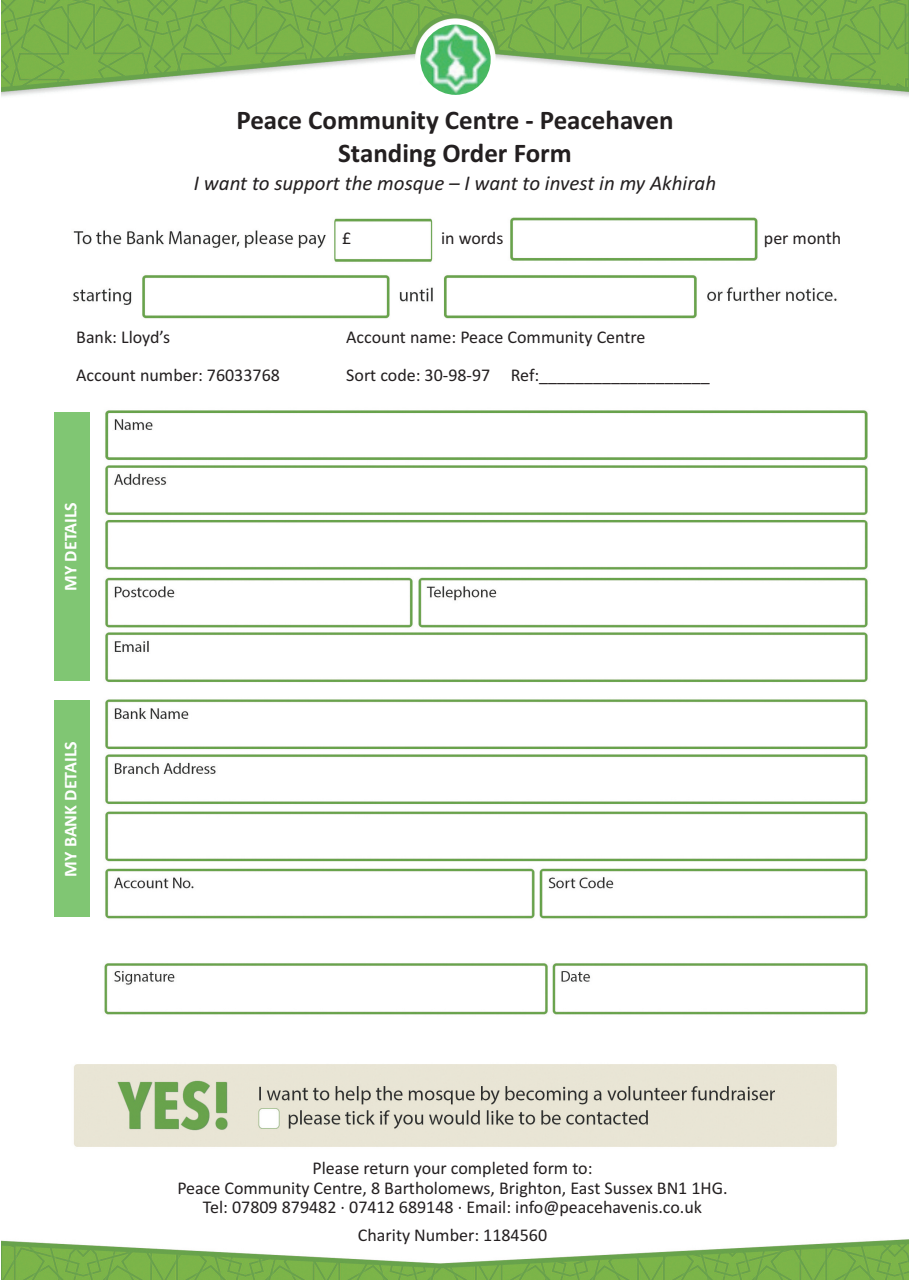
<style>
.page{position:relative;width:910px;height:1280px;background:#fff}
.page>*{position:absolute;margin:0;border:0;box-sizing:border-box;transform-origin:0 0}
.t1{font:700 27px/32.4px "Calibri";color:#231f20;text-align:center}
.t2{font:italic 21px "Calibri";color:#231f20}
.t3{font:18px/19.2px "Calibri";color:#231f20;text-align:center}
.t4{font:700 18px "Calibri";color:#fff}
</style>
<div class="page">
<img style="left:1px;top:0;width:908px;height:1280px">
<img style="left:420px;top:25px;width:71px;height:70px;border-radius:50%">
<div style="left:54px;top:412px;width:36px;height:268px;background:#80c673"></div>
<div style="left:54px;top:700px;width:36px;height:217px;background:#80c673"></div>
<h1 class="t1" style="left:236px;top:104px;width:439px">Peace Community Centre - Peacehaven<br>Standing Order Form</h1>
<p class="t2" style="left:194px;top:170px;width:524px">I want to support the mosque – I want to invest in my Akhirah</p>
<p class="t3" style="left:342px;top:228px;width:11px">£</p>
<p class="t3" style="left:441px;top:228px;width:64px">in words</p>
<p class="t3" style="left:764px;top:228px;width:79px">per month</p>
<p class="t3" style="left:76px;top:327px;width:95px">Bank: Lloyd’s</p>
<p class="t3" style="left:346px;top:327px;width:301px">Account name: Peace Community Centre</p>
<p class="t3" style="left:76px;top:365px;width:205px">Account number: 76033768</p>
<p class="t3" style="left:346px;top:365px;width:365px">Sort code: 30-98-97 Ref:___________________</p>
<p class="t4" style="left:60px;top:591px;width:90px;rotate:-90deg">MY DETAILS</p>
<p class="t4" style="left:60px;top:876px;width:137px;rotate:-90deg">MY BANK DETAILS</p>
<p class="t3" style="left:177px;top:1158px;width:552px">Please return your completed form to:<br>Peace Community Centre, 8 Bartholomews, Brighton, East Sussex BN1 1HG.<br>Tel: 07809 879482 · 07412 689148 · Email: info@peacehavenis.co.uk</p>
<p class="t3" style="left:358px;top:1225px;width:191px">Charity Number: 1184560</p>
</div>
